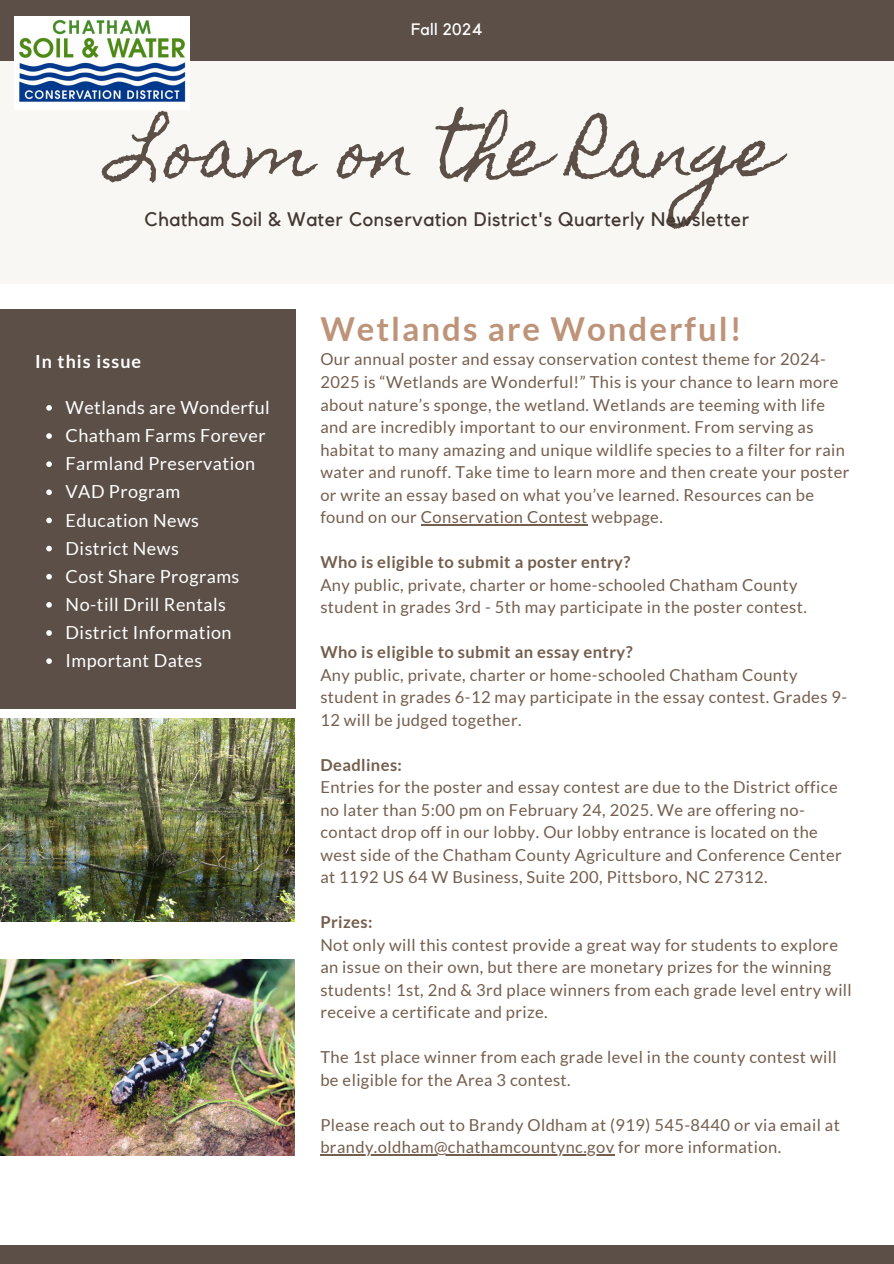
<style>
.page{position:relative;width:894px;height:1264px;background:#fff}
.page>*{position:absolute;margin:0;border:0;box-sizing:border-box;transform-origin:0 0}
.t1{font:67.5px "Homemade Apple";color:#5b4f47}
.t2{font:700 33px "Lato";letter-spacing:.06em;color:#bd9479}
.t3{font:19.5px "Kollektif";letter-spacing:.025em;color:#433831}
.t4{font:18px "Lato";letter-spacing:.025em;color:#fff}
.t5{font:700 18px "Lato";letter-spacing:.06em;color:#fff}
.t6{font:16.5px/22.5px "Lato";letter-spacing:.025em;color:#745e4d}
.t7{font:700 16.5px "Lato";letter-spacing:.025em;color:#745e4d}
.t8{font:16.5px "Kollektif";letter-spacing:.025em;color:#fff}
</style>
<div class="page">
<div style="left:0;top:51px;width:893px;height:233px;background:#f8f7f4"></div>
<div style="left:0;top:0;width:893px;height:61px;background:#5b4f47"></div>
<div style="left:0;top:309px;width:295px;height:399px;background:#5b4f47"></div>
<svg style="left:46px;top:405px;width:6px;height:6px"></svg>
<svg style="left:46px;top:433px;width:6px;height:6px"></svg>
<svg style="left:46px;top:461px;width:6px;height:6px"></svg>
<svg style="left:46px;top:489px;width:6px;height:6px"></svg>
<svg style="left:46px;top:517px;width:6px;height:6px"></svg>
<svg style="left:46px;top:546px;width:6px;height:5px"></svg>
<svg style="left:46px;top:574px;width:6px;height:5px"></svg>
<svg style="left:46px;top:602px;width:6px;height:5px"></svg>
<svg style="left:46px;top:630px;width:6px;height:6px"></svg>
<svg style="left:46px;top:658px;width:6px;height:6px"></svg>
<div style="left:0;top:1245px;width:893px;height:18px;background:#5b4f47"></div>
<img style="left:0;top:959px;width:295px;height:196px">
<img style="left:0;top:718px;width:295px;height:203px">
<img style="left:15px;top:16px;width:174px;height:94px">
<hr style="left:421px;top:524px;width:166px;height:1px;background:#745e4d">
<hr style="left:320px;top:1154px;width:294px;height:1px;background:#745e4d">
<h4 class="t8" style="left:411px;top:21px;width:72px">Fall 2024</h4>
<p class="t1" style="left:115px;top:113px;width:664px">Loam on the Range</p>
<h1 class="t3" style="left:144px;top:210px;width:606px">Chatham Soil &amp; Water Conservation District's Quarterly Newsletter</h1>
<h2 class="t2" style="left:320px;top:308px;width:422px">Wetlands are Wonderful!</h2>
<p class="t5" style="left:35px;top:350px;width:108px">In this issue</p>
<h2 class="t6" style="left:320px;top:348px;width:530px">Our annual poster and essay conservation contest theme for 2024- 2025 is “Wetlands are Wonderful!” This is your chance to learn more about nature’s sponge, the wetland. Wetlands are teeming with life and are incredibly important to our environment. From serving as habitat to many amazing and unique wildlife species to a filter for rain water and runoff. Take time to learn more and then create your poster or write an essay based on what you’ve learned. Resources can be found on our Conservation Contest webpage.</h2>
<p class="t7" style="left:320px;top:552px;width:311px">Who is eligible to submit a poster entry?</p>
<p class="t6" style="left:320px;top:573px;width:488px">Any public, private, charter or home-schooled Chatham County student in grades 3rd - 5th may participate in the poster contest.</p>
<p class="t7" style="left:320px;top:642px;width:314px">Who is eligible to submit an essay entry?</p>
<p class="t6" style="left:320px;top:663px;width:528px">Any public, private, charter or home-schooled Chatham County student in grades 6-12 may participate in the essay contest. Grades 9-<br>12 will be judged together.</p>
<p class="t7" style="left:320px;top:754px;width:83px">Deadlines:</p>
<p class="t6" style="left:320px;top:775px;width:523px">Entries for the poster and essay contest are due to the District office no later than 5:00 pm on February 24, 2025. We are offering no&shy;contact drop off in our lobby. Our lobby entrance is located on the west side of the Chatham County Agriculture and Conference Center at 1192 US 64 W Business, Suite 200, Pittsboro, NC 27312.</p>
<p class="t7" style="left:320px;top:912px;width:54px">Prizes:</p>
<p class="t6" style="left:320px;top:933px;width:533px">Not only will this contest provide a great way for students to explore an issue on their own, but there are monetary prizes for the winning students! 1st, 2nd &amp; 3rd place winners from each grade level entry will receive a certificate and prize.</p>
<p class="t6" style="left:320px;top:1045px;width:517px">The 1st place winner from each grade level in the county contest will be eligible for the Area 3 contest.</p>
<p class="t6" style="left:320px;top:1113px;width:521px">Please reach out to Brandy Oldham at (919) 545-8440 or via email at</p>
<p class="t6" style="left:320px;top:1135px;width:462px">brandy.oldham@chathamcountync.gov for more information.</p>
<p class="t4" style="left:66px;top:396px;width:206px">Wetlands are Wonderful</p>
<h3 class="t4" style="left:66px;top:424px;width:201px">Chatham Farms Forever</h3>
<p class="t4" style="left:66px;top:452px;width:191px">Farmland Preservation</p>
<p class="t4" style="left:66px;top:480px;width:116px">VAD Program</p>
<p class="t4" style="left:66px;top:509px;width:135px">Education News</p>
<p class="t4" style="left:66px;top:537px;width:115px">District News</p>
<p class="t4" style="left:66px;top:565px;width:175px">Cost Share Programs</p>
<p class="t4" style="left:66px;top:593px;width:162px">No-till Drill Rentals</p>
<p class="t4" style="left:66px;top:621px;width:167px">District Information</p>
<p class="t4" style="left:66px;top:649px;width:138px">Important Dates</p>
</div>
